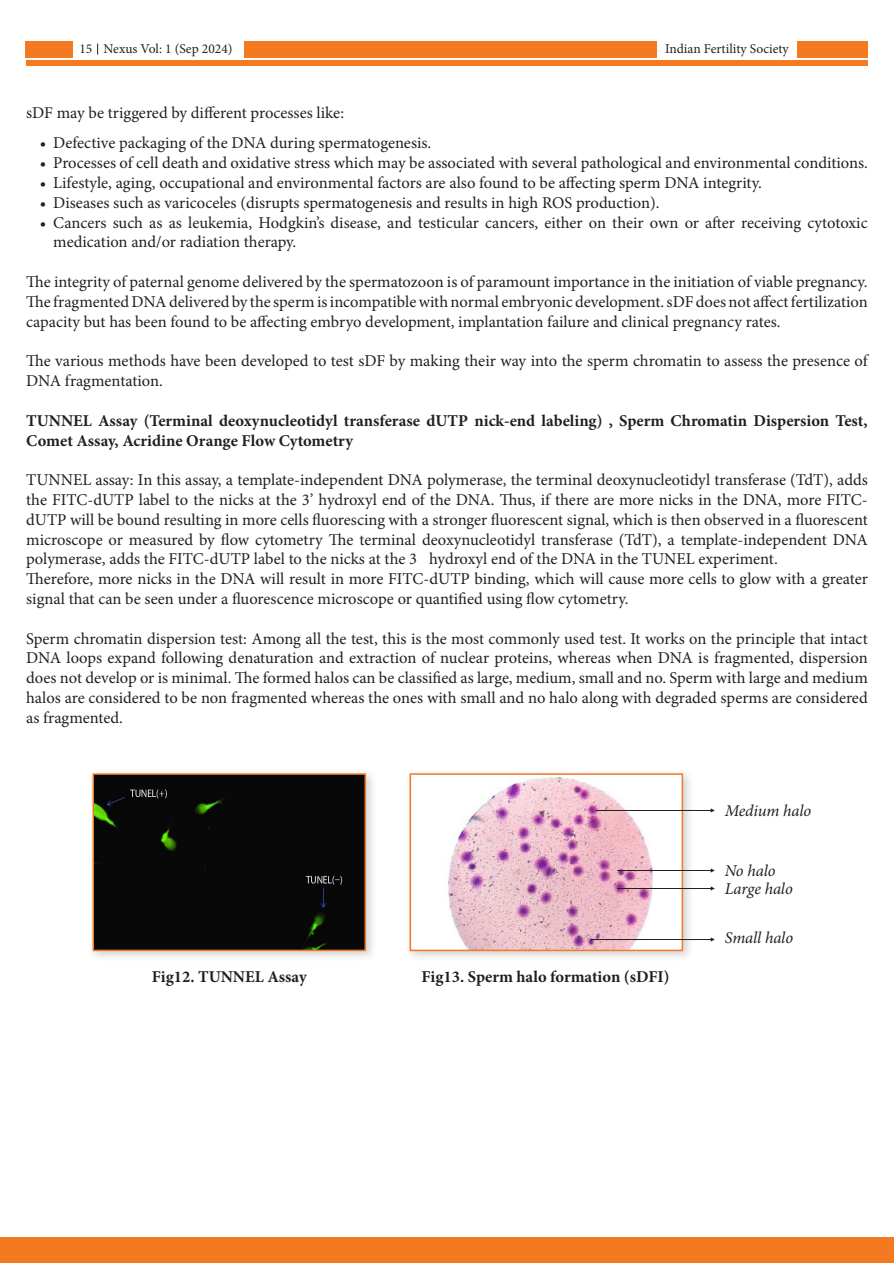
<style>
.page{position:relative;width:894px;height:1263px;background:#fff}
.page>*{position:absolute;margin:0;border:0;box-sizing:border-box;transform-origin:0 0}
.t1{font:16.5px/19.8px "Minion Pro";color:#231f20}
.t2{font:700 16.5px/19.8px "Minion Pro";color:#231f20}
.t3{font:italic 16.5px "Minion Pro";letter-spacing:-.005em;color:#231f20}
.t4{font:13.5px "Minion Pro";color:#231f20}
</style>
<div class="page">
<div style="left:26px;top:41px;width:841px;height:16px;background:#f47921"></div>
<div style="left:26px;top:61px;width:841px;height:5px;background:#f47921"></div>
<div style="left:73px;top:32px;width:170px;height:27px;background:#fff"></div>
<div style="left:656px;top:40px;width:140px;height:19px;background:#fff"></div>
<div style="left:0;top:1237px;width:893px;height:26px;background:#f47921"></div>
<div style="left:87px;top:768px;width:290px;height:194px;background:#231f20;opacity:.2"></div>
<div style="left:95px;top:776px;width:268px;height:172px;background:#080808"></div>
<div style="left:92px;top:773px;width:274px;height:178px;border:2px solid #f47921"></div>
<div style="left:404px;top:768px;width:290px;height:194px;background:#231f20;opacity:.2"></div>
<div style="left:410px;top:774px;width:272px;height:176px;background:#fff"></div>
<img style="left:448px;top:776px;width:205px;height:172px">
<div style="left:409px;top:773px;width:273px;height:178px;border:2px solid #f47921"></div>
<hr style="left:595px;top:810px;width:118px;height:1px;background:#231f20">
<hr style="left:617px;top:870px;width:96px;height:1px;background:#231f20">
<hr style="left:617px;top:888px;width:96px;height:1px;background:#231f20">
<hr style="left:590px;top:939px;width:123px;height:1px;background:#231f20">
<p class="t4" style="left:79px;top:40px;width:14px">15</p>
<p class="t4" style="left:104px;top:40px;width:130px">Nexus Vol: 1 (Sep 2024)</p>
<p class="t4" style="left:664px;top:40px;width:125px">Indian Fertility Society</p>
<p class="t1" style="left:26px;top:103px;width:319px">sDF may be triggered by different processes like:</p>
<p class="t1" style="left:40px;top:133px;width:393px">• Defective packaging of the DNA during spermatogenesis.</p>
<p class="t1" style="left:40px;top:153px;width:829px">• Processes of cell death and oxidative stress which may be associated with several pathological and environmental conditions.</p>
<p class="t1" style="left:40px;top:173px;width:723px">• Lifestyle, aging, occupational and environmental factors are also found to be affecting sperm DNA integrity.</p>
<p class="t1" style="left:40px;top:193px;width:621px">• Diseases such as varicoceles (disrupts spermatogenesis and results in high ROS production).</p>
<p class="t1" style="left:53px;top:212px;width:815px;text-indent:-14px">• Cancers such as as leukemia, Hodgkin’s disease, and testicular cancers, either on their own or after receiving cytotoxic medication and/or radiation therapy.</p>
<p class="t1" style="left:26px;top:272px;width:842px;text-align:justify">The integrity of paternal genome delivered by the spermatozoon is of paramount importance in the initiation of viable pregnancy.<br>The fragmented DNA delivered by the sperm is incompatible with normal embryonic development. sDF does not affect fertilization capacity but has been found to be affecting embryo development, implantation failure and clinical pregnancy rates.</p>
<p class="t1" style="left:26px;top:351px;width:842px">The various methods have been developed to test sDF by making their way into the sperm chromatin to assess the presence of<br>DNA fragmentation.</p>
<p class="t2" style="left:26px;top:410px;width:842px">TUNNEL Assay (Terminal deoxynucleotidyl transferase dUTP nick-end labeling) , Sperm Chromatin Dispersion Test,<br>Comet Assay, Acridine Orange Flow Cytometry</p>
<p class="t1" style="left:26px;top:470px;width:842px;text-align:justify">TUNNEL assay: In this assay, a template-independent DNA polymerase, the terminal deoxynucleotidyl transferase (TdT), adds the FITC-dUTP label to the nicks at the 3’ hydroxyl end of the DNA. Thus, if there are more nicks in the DNA, more FITC&shy;dUTP will be bound resulting in more cells fluorescing with a stronger fluorescent signal, which is then observed in a fluorescent microscope or measured by flow cytometry The terminal deoxynucleotidyl transferase (TdT), a template-independent DNA polymerase, adds the FITC-dUTP label to the nicks at the 3′ hydroxyl end of the DNA in the TUNEL experiment.</p>
<p class="t1" style="left:26px;top:569px;width:842px">Therefore, more nicks in the DNA will result in more FITC-dUTP binding, which will cause more cells to glow with a greater signal that can be seen under a fluorescence microscope or quantified using flow cytometry.</p>
<p class="t1" style="left:26px;top:628px;width:842px;text-align:justify">Sperm chromatin dispersion test: Among all the test, this is the most commonly used test. It works on the principle that intact DNA loops expand following denaturation and extraction of nuclear proteins, whereas when DNA is fragmented, dispersion does not develop or is minimal. The formed halos can be classified as large, medium, small and no. Sperm with large and medium halos are considered to be non fragmented whereas the ones with small and no halo along with degraded sperms are considered as fragmented.</p>
<p class="t3" style="left:724px;top:799px;width:88px">Medium halo</p>
<p class="t2" style="left:152px;top:967px;width:156px">Fig12. TUNNEL Assay</p>
<p class="t2" style="left:421px;top:967px;width:249px">Fig13. Sperm halo formation (sDFI)</p>
<p class="t3" style="left:724px;top:859px;width:52px">No halo</p>
<p class="t3" style="left:724px;top:877px;width:69px">Large halo</p>
<p class="t3" style="left:724px;top:927px;width:70px">Small halo</p>
</div>
